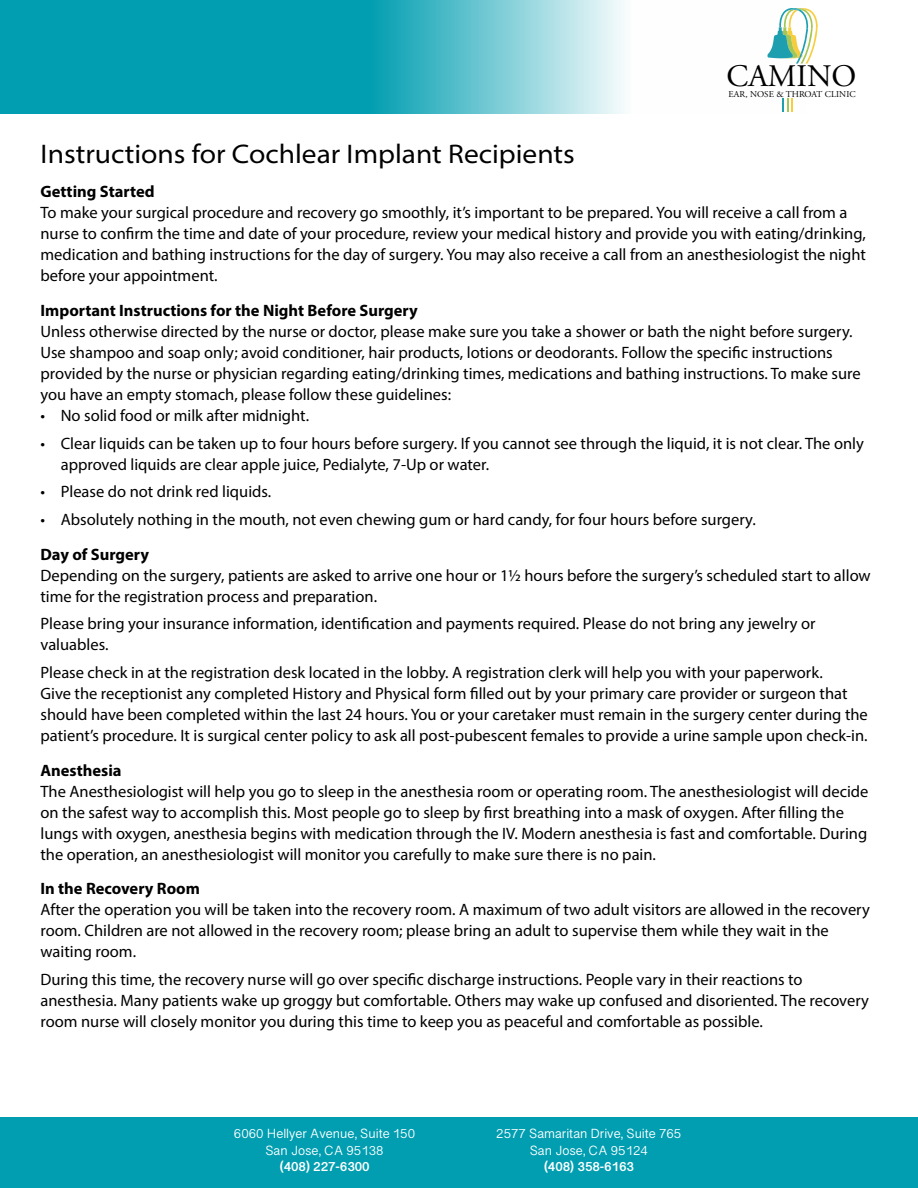
<style>
.page{position:relative;width:918px;height:1188px;background:#fff}
.page>*{position:absolute;margin:0;border:0;box-sizing:border-box;transform-origin:0 0}
.t1{font:31.35px "Adobe Garamond Pro";color:#000}
.t2{font:semi-expanded 27px "Myriad Pro";color:#000}
.t3{font:16.5px/21px "Myriad Pro";color:#000}
.t4{font:700 16.5px "Myriad Pro";color:#000}
.t5{font:13.5px/16.5px "Myanmar Sangam MN";color:#fff;text-align:center}
.t6{font:700 13.5px "Myanmar Sangam MN";color:#fff}
.t7{font:9px "Adobe Garamond Pro";letter-spacing:.01em;color:#000}
</style>
<div class="page">
<svg style="left:0;top:0;width:624px;height:114px;background:#32b0c0"></svg>
<div style="left:0;top:1118px;width:918px;height:70px;background:#019eb1"></div>
<svg style="left:767px;top:8px;width:51px;height:56px"></svg>
<svg style="left:782px;top:98px;width:11px;height:14px"></svg>
<h1 class="t1" style="left:727px;top:57px;width:131px">CAMINO</h1>
<p class="t7" style="left:729px;top:88px;width:129px">EAR, NOSE &amp; THROAT CLINIC</p>
<h2 class="t2" style="left:40px;top:137px;width:536px">Instructions for Cochlear Implant Recipients</h2>
<p class="t4" style="left:40px;top:181px;width:116px">Getting Started</p>
<p class="t3" style="left:40px;top:202px;width:827px">To make your surgical procedure and recovery go smoothly, it’s important to be prepared. You will receive a call from a nurse to confirm the time and date of your procedure, review your medical history and provide you with eating/drinking, medication and bathing instructions for the day of surgery. You may also receive a call from an anesthesiologist the night before your appointment.</p>
<p class="t4" style="left:40px;top:300px;width:379px">Important Instructions for the Night Before Surgery</p>
<p class="t3" style="left:40px;top:321px;width:822px">Unless otherwise directed by the nurse or doctor, please make sure you take a shower or bath the night before surgery.<br>Use shampoo and soap only; avoid conditioner, hair products, lotions or deodorants. Follow the specific instructions provided by the nurse or physician regarding eating/drinking times, medications and bathing instructions. To make sure you have an empty stomach, please follow these guidelines:</p>
<p class="t3" style="left:40px;top:405px;width:270px">• No solid food or milk after midnight.</p>
<p class="t3" style="left:61px;top:432px;width:805px;text-indent:-20px">• Clear liquids can be taken up to four hours before surgery. If you cannot see through the liquid, it is not clear. The only approved liquids are clear apple juice, Pedialyte, 7-Up or water.</p>
<p class="t3" style="left:40px;top:481px;width:232px">• Please do not drink red liquids.</p>
<p class="t3" style="left:40px;top:509px;width:717px">• Absolutely nothing in the mouth, not even chewing gum or hard candy, for four hours before surgery.</p>
<p class="t4" style="left:40px;top:543px;width:110px">Day of Surgery</p>
<p class="t3" style="left:40px;top:564px;width:832px">Depending on the surgery, patients are asked to arrive one hour or 1½ hours before the surgery’s scheduled start to allow time for the registration process and preparation.</p>
<p class="t3" style="left:40px;top:613px;width:777px">Please bring your insurance information, identification and payments required. Please do not bring any jewelry or valuables.</p>
<p class="t3" style="left:40px;top:662px;width:829px">Please check in at the registration desk located in the lobby. A registration clerk will help you with your paperwork.<br>Give the receptionist any completed History and Physical form filled out by your primary care provider or surgeon that should have been completed within the last 24 hours. You or your caretaker must remain in the surgery center during the patient’s procedure. It is surgical center policy to ask all post-pubescent females to provide a urine sample upon check-in.</p>
<p class="t4" style="left:40px;top:759px;width:83px">Anesthesia</p>
<p class="t3" style="left:40px;top:780px;width:830px">The Anesthesiologist will help you go to sleep in the anesthesia room or operating room. The anesthesiologist will decide on the safest way to accomplish this. Most people go to sleep by first breathing into a mask of oxygen. After filling the lungs with oxygen, anesthesia begins with medication through the IV. Modern anesthesia is fast and comfortable. During the operation, an anesthesiologist will monitor you carefully to make sure there is no pain.</p>
<p class="t4" style="left:40px;top:878px;width:161px">In the Recovery Room</p>
<p class="t3" style="left:40px;top:899px;width:831px">After the operation you will be taken into the recovery room. A maximum of two adult visitors are allowed in the recovery room. Children are not allowed in the recovery room; please bring an adult to supervise them while they wait in the waiting room.</p>
<p class="t3" style="left:40px;top:969px;width:830px">During this time, the recovery nurse will go over specific discharge instructions. People vary in their reactions to anesthesia. Many patients wake up groggy but comfortable. Others may wake up confused and disoriented. The recovery room nurse will closely monitor you during this time to keep you as peaceful and comfortable as possible.</p>
<p class="t5" style="left:234px;top:1125px;width:183px">6060 Hellyer Avenue, Suite 150<br>San Jose, CA 95138</p>
<p class="t6" style="left:279px;top:1159px;width:92px">(408) 227-6300</p>
<p class="t5" style="left:496px;top:1125px;width:187px">2577 Samaritan Drive, Suite 765<br>San Jose, CA 95124</p>
<p class="t6" style="left:544px;top:1159px;width:92px">(408) 358-6163</p>
</div>
